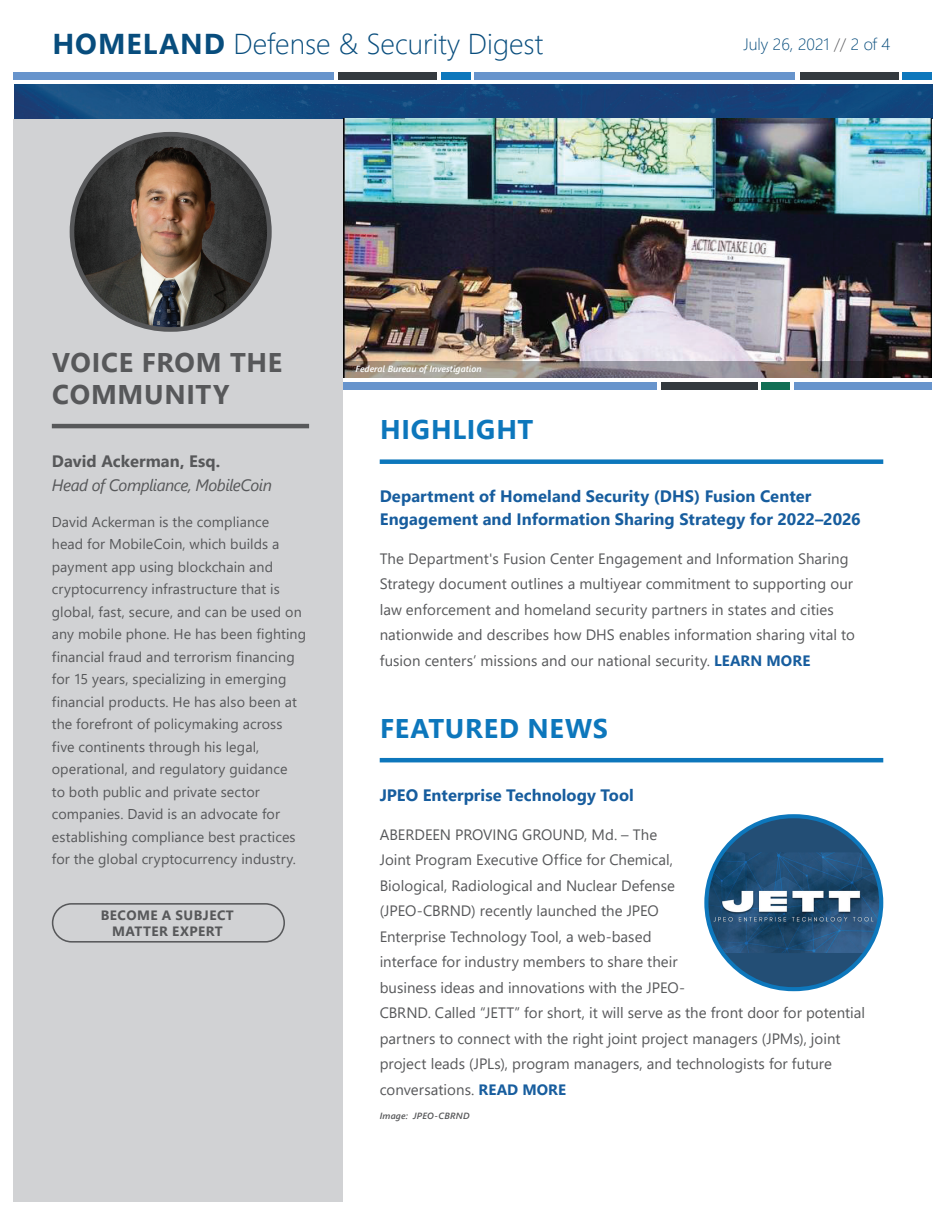
<style>
.page{position:relative;width:945px;height:1215px;background:#fff}
.page>*{position:absolute;margin:0;border:0;box-sizing:border-box;transform-origin:0 0}
.t1{font:300 28.65px "Segoe UI";color:#084d7d}
.t2{font:700 27px "Segoe UI";letter-spacing:.025em;color:#0d77bc}
.t3{font:700 27px/31.5px "Segoe UI";letter-spacing:.025em;color:#57585a}
.t4{font:700 16.5px/22.5px "Segoe UI";letter-spacing:.005em;color:#175d9e}
.t5{font:italic 16.5px "Segoe UI";letter-spacing:-.03em;color:#57585a}
.t6{font:700 16.5px "Segoe UI";letter-spacing:.005em;color:#57585a}
.t7{font:300 16.5px "Segoe UI";color:#084d7d}
.t8{font:15px/25.5px "Segoe UI";letter-spacing:.005em;color:#57585a}
.t9{font:14.25px/22.5px "Segoe UI";letter-spacing:.005em;color:#57585a}
.t10{font:700 13.5px/16.2px "Segoe UI";letter-spacing:.035em;color:#57585a;text-align:center}
.t11{font:italic 600 9px "Segoe UI";color:#fff}
.t12{font:italic 600 9px "Segoe UI";letter-spacing:.025em;color:#57585a}
.s1{font-weight:700}
.s2{color:#57585a}
.s3{font-weight:700;color:#175d9e}
</style>
<div class="page">
<img style="left:14px;top:84px;width:918px;height:35px">
<img style="left:343px;top:118px;width:589px;height:243px">
<div style="left:343px;top:382px;width:313px;height:7px;background:#6794cc"></div>
<div style="left:661px;top:382px;width:96px;height:7px;background:#343a3f"></div>
<div style="left:761px;top:382px;width:29px;height:7px;background:#116e54"></div>
<div style="left:794px;top:382px;width:138px;height:7px;background:#6794cc"></div>
<svg style="left:343px;top:361px;width:589px;height:16px;background:#7f7774"></svg>
<div style="left:14px;top:119px;width:329px;height:1083px;background:#d1d2d4"></div>
<div style="left:380px;top:459px;width:503px;height:5px;background:#0d77bc"></div>
<hr style="left:380px;top:758px;width:503px;height:4px;background:#0d77bc">
<div style="left:706px;top:816px;width:175px;height:173px;background:#234e75;border-radius:86px"></div>
<img style="left:709px;top:852px;width:172px;height:101px">
<div style="left:704px;top:814px;width:179px;height:177px;border:4px solid #0d77bc;border-radius:86px"></div>
<hr style="left:52px;top:424px;width:257px;height:4px;background:#57585a">
<div style="left:52px;top:903px;width:233px;height:40px;border:2px solid #57585a;border-radius:19px"></div>
<img style="left:72px;top:134px;width:197px;height:195px;border-radius:98px">
<div style="left:70px;top:132px;width:202px;height:200px;border:5px solid #57585a;border-radius:98px"></div>
<div style="left:13px;top:72px;width:321px;height:8px;background:#6794cc"></div>
<div style="left:338px;top:72px;width:99px;height:8px;background:#343a3f"></div>
<div style="left:441px;top:72px;width:30px;height:8px;background:#0d77bc"></div>
<div style="left:474px;top:72px;width:321px;height:8px;background:#6794cc"></div>
<div style="left:800px;top:72px;width:99px;height:8px;background:#343a3f"></div>
<div style="left:902px;top:72px;width:30px;height:8px;background:#0d77bc"></div>
<h1 class="t1" style="left:52px;top:17px;width:492px"><span class="s1">HOMELAND</span> Defense &amp; Security Digest</h1>
<p class="t7" style="left:743px;top:28px;width:148px">July 26, 2021 <span class="s2">//</span> 2 of 4</p>
<h2 class="t3" style="left:52px;top:345px;width:231px">VOICE FROM THE<br>COMMUNITY</h2>
<p class="t6" style="left:52px;top:445px;width:170px">David Ackerman, Esq.</p>
<p class="t5" style="left:52px;top:469px;width:222px">Head of Compliance, MobileCoin</p>
<p class="t9" style="left:52px;top:509px;width:256px">David Ackerman is the compliance<br>head for MobileCoin, which builds a payment app using blockchain and cryptocurrency infrastructure that is global, fast, secure, and can be used on any mobile phone. He has been fighting financial fraud and terrorism financing for 15 years, specializing in emerging financial products. He has also been at the forefront of policymaking across five continents through his legal, operational, and regulatory guidance<br>to both public and private sector companies. David is an advocate for establishing compliance best practices for the global cryptocurrency industry.</p>
<p class="t10" style="left:101px;top:906px;width:135px">BECOME A SUBJECT<br>MATTER EXPERT</p>
<p class="t11" style="left:356px;top:361px;width:128px">Federal Bureau of Investigation</p>
<h2 class="t2" style="left:380px;top:404px;width:155px">HIGHLIGHT</h2>
<p class="t4" style="left:380px;top:484px;width:483px">Department of Homeland Security (DHS) Fusion Center<br>Engagement and Information Sharing Strategy for 2022–2026</p>
<p class="t8" style="left:380px;top:544px;width:477px">The Department's Fusion Center Engagement and Information Sharing Strategy document outlines a multiyear commitment to supporting our law enforcement and homeland security partners in states and cities nationwide and describes how DHS enables information sharing vital to fusion centers’ missions and our national security. <span class="s3">LEARN MORE</span></p>
<h2 class="t2" style="left:380px;top:703px;width:229px">FEATURED NEWS</h2>
<p class="t4" style="left:380px;top:782px;width:256px">JPEO Enterprise Technology Tool</p>
<p class="t8" style="left:380px;top:820px;width:487px">ABERDEEN PROVING GROUND, Md. – The<br>Joint Program Executive Office for Chemical,<br>Biological, Radiological and Nuclear Defense<br>(JPEO-CBRND) recently launched the JPEO<br>Enterprise Technology Tool, a web-based<br>interface for industry members to share their<br>business ideas and innovations with the JPEO-<br>CBRND. Called “JETT” for short, it will serve as the front door for potential partners to connect with the right joint project managers (JPMs), joint project leads (JPLs), program managers, and technologists for future conversations. <span class="s3">READ MORE</span></p>
<p class="t12" style="left:380px;top:1107px;width:92px">Image: JPEO-CBRND</p>
</div>
